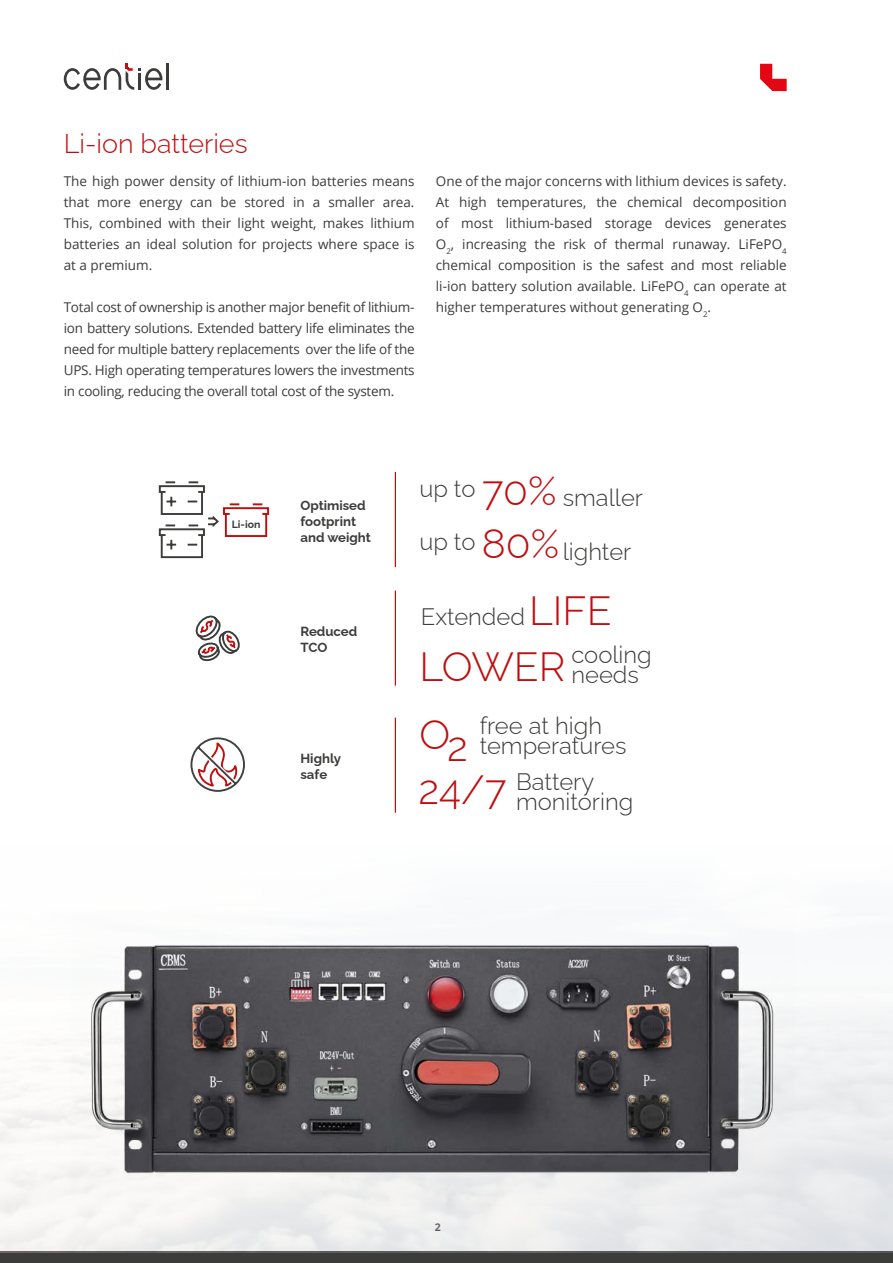
<style>
.page{position:relative;width:893px;height:1263px;background:#fff}
.page>*{position:absolute;margin:0;border:0;box-sizing:border-box;transform-origin:0 0}
.t1{font:300 40.8px/53.2px "Raleway";color:#c00d0e}
.t2{font:300 27px "Raleway";color:#c00d0e}
.t3{font:300 23.85px/20.4px "Raleway";color:#3c3c3b}
.t4{font:13.5px/21px "Open Sans";color:#3c3c3b;text-align:justify}
.t5{font:700 13.2px/15.9px "Raleway";color:#3c3c3b}
.t6{font:700 10.5px "Raleway";color:#3c3c3b}
.t7{font:700 10.5px "Open Sans";color:#3c3c3b}
.s1{font-size:40.8px;color:#c00d0e}
</style>
<div class="page">
<div style="left:0;top:1251px;width:893px;height:12px;background:#3c3c3b"></div>
<svg style="left:760px;top:64px;width:27px;height:27px"></svg>
<hr style="left:166px;top:64px;width:3px;height:26px;background:#3c3c3b">
<svg style="left:64px;top:64px;width:98px;height:26px"></svg>
<img style="left:0;top:770px;width:893px;height:482px">
<hr style="left:395px;top:472px;width:1px;height:95px;background:#c00d0e">
<hr style="left:395px;top:591px;width:1px;height:95px;background:#c00d0e">
<hr style="left:395px;top:718px;width:1px;height:95px;background:#c00d0e">
<svg style="left:195px;top:615px;width:45px;height:47px"></svg>
<svg style="left:158px;top:481px;width:112px;height:78px"></svg>
<img style="left:71px;top:911px;width:724px;height:295px">
<svg style="left:190px;top:737px;width:56px;height:56px"></svg>
<h2 class="t2" style="left:64px;top:122px;width:185px">Li-ion batteries</h2>
<p class="t4" style="left:64px;top:170px;width:352px">The high power density of lithium-ion batteries means that more energy can be stored in a smaller area.<br>This, combined with their light weight, makes lithium batteries an ideal solution for projects where space is at a premium.</p>
<p class="t4" style="left:64px;top:296px;width:352px">Total cost of ownership is another major benefit of lithium&shy;ion battery solutions. Extended battery life eliminates the need for multiple battery replacements over the life of the UPS. High operating temperatures lowers the investments in cooling, reducing the overall total cost of the system.</p>
<p class="t4" style="left:436px;top:170px;width:352px">One of the major concerns with lithium devices is safety.<br>At high temperatures, the chemical decomposition of most lithium-based storage devices generates O<sub>2</sub>, increasing the risk of thermal runaway. LiFePO<sub>4 </sub>chemical composition is the safest and most reliable li-ion battery solution available. LiFePO<sub>4</sub> can operate at higher temperatures without generating O<sub>2</sub>.</p>
<p class="t6" style="left:232px;top:515px;width:30px">Li-ion</p>
<p class="t5" style="left:300px;top:496px;width:72px">Optimised footprint and weight</p>
<p class="t5" style="left:300px;top:622px;width:58px">Reduced<br>TCO</p>
<p class="t5" style="left:300px;top:749px;width:42px">Highly safe</p>
<h1 class="t1" style="left:482px;top:459px;width:79px">70%<br>80%</h1>
<h1 class="t1" style="left:419px;top:578px;width:194px;line-height:56.1px;text-indent:110px">LIFE<br>LOWER</h1>
<h1 class="t1" style="left:419px;top:704px;width:32px">O</h1>
<h3 class="t3" style="left:419px;top:475px;width:58px">up to</h3>
<h3 class="t3" style="left:419px;top:529px;width:58px">up to</h3>
<h3 class="t3" style="left:563px;top:485px;width:82px">smaller</h3>
<h3 class="t3" style="left:563px;top:538px;width:70px">lighter</h3>
<h3 class="t3" style="left:421px;top:603px;width:106px">Extended</h3>
<h3 class="t3" style="left:571px;top:641px;width:82px">cooling needs</h3>
<h3 class="t3" style="left:447px;top:713px;width:181px;text-align:center">free at high<br><span class="s1">2</span> temperatures</h3>
<h3 class="t3" style="left:516px;top:769px;width:119px;text-indent:-98px"><span class="s1">24/7</span> Battery monitoring</h3>
<p class="t7" style="left:435px;top:1219px;width:8px">2</p>
</div>
